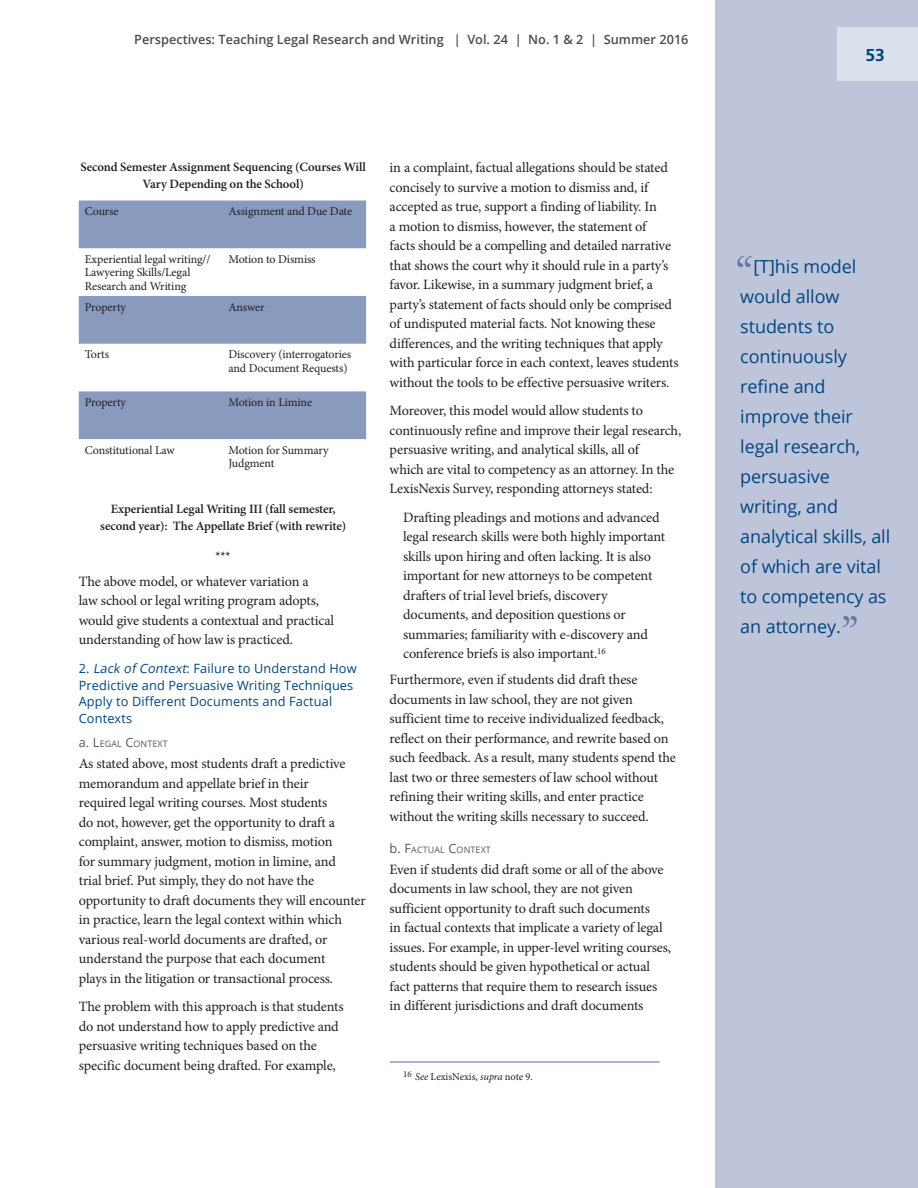
<style>
.page{position:relative;width:918px;height:1188px;background:#fff}
.page>*{position:absolute;margin:0;border:0;box-sizing:border-box;transform-origin:0 0}
._06_pull_quote_copy{font:42px "EB Garamond SC";color:#5f77a5}
._06_pull_quote_copy-2{font:18px/30px "Open Sans";letter-spacing:-.005em;color:#01457f}
.t1{font:700 18px "Carto Gothic Std";color:#01457f}
._03_article_body_p6{font:14.25px/19.5px "Minion Pro";letter-spacing:-.015em;color:#231f20}
._03_article_body_ind{font:14.25px/19.5px "Minion Pro";color:#231f20}
.body_center{font:600 12.75px/16.5px "Minion Pro";letter-spacing:-.01em;color:#231f20;text-align:center}
._03_article_sub_3{font:12.75px/16.5px "Open Sans";letter-spacing:.01em;color:#01457f}
.t2{font:600 12.75px "Open Sans";color:#4b4c4d}
.table_body{font:12px/13.5px "Minion Pro";letter-spacing:-.01em;color:#231f20}
._05_footnote_next{font:10.5px "Minion Pro";letter-spacing:-.005em;color:#231f20}
._03_article_sub_4{font:8.85px "Open Sans";letter-spacing:.015em;color:#57585a}
.s1{font-style:italic}
.s2{font-size:12.75px}
</style>
<div class="page">
<div style="left:716px;top:0;width:202px;height:1188px;background:#bec5db"></div>
<div style="left:837px;top:27px;width:81px;height:54px;background:#dbe1ec"></div>
<svg style="left:79px;top:201px;width:287px;height:238px;fill:#899abf"></svg>
<hr style="left:390px;top:1061px;width:270px;height:2px;background:#899abf">
<p class="t2" style="left:134px;top:31px;width:556px">Perspectives: Teaching Legal Research and Writing | Vol. 24 | No. 1 &amp; 2 | Summer 2016</p>
<p class="body_center" style="left:80px;top:159px;width:287px">Second Semester Assignment Sequencing (Courses Will<br>Vary Depending on the School)</p>
<p class="table_body" style="left:85px;top:205px;width:35px">Course</p>
<p class="table_body" style="left:228px;top:205px;width:125px">Assignment and Due Date</p>
<p class="table_body" style="left:85px;top:252px;width:127px">Experiential legal writing//<br>Lawyering Skills/Legal<br>Research and Writing</p>
<p class="table_body" style="left:228px;top:252px;width:89px">Motion to Dismiss</p>
<p class="table_body" style="left:85px;top:300px;width:43px">Property</p>
<p class="table_body" style="left:228px;top:300px;width:38px">Answer</p>
<p class="table_body" style="left:85px;top:348px;width:26px">Torts</p>
<p class="table_body" style="left:228px;top:348px;width:124px">Discovery (interrogatories and Document Requests)</p>
<p class="table_body" style="left:85px;top:396px;width:43px">Property</p>
<p class="table_body" style="left:228px;top:396px;width:85px">Motion in Limine</p>
<p class="table_body" style="left:85px;top:443px;width:92px">Constitutional Law</p>
<p class="table_body" style="left:228px;top:443px;width:102px">Motion for Summary<br>Judgment</p>
<p class="body_center" style="left:100px;top:501px;width:247px">Experiential Legal Writing III (fall semester, second year): The Appellate Brief (with rewrite)</p>
<p class="body_center" style="left:216px;top:547px;width:17px">***</p>
<p class="_03_article_body_p6" style="left:79px;top:572px;width:257px">The above model, or whatever variation a<br>law school or legal writing program adopts, would give students a contextual and practical understanding of how law is practiced.</p>
<p class="_03_article_sub_3" style="left:79px;top:660px;width:279px">2. <span class="s1">Lack of Context</span>: Failure to Understand How Predictive and Persuasive Writing Techniques Apply to Different Documents and Factual Contexts</p>
<p class="_03_article_sub_4" style="left:79px;top:738px;width:91px"><span class="s2">a.</span> <span class="s2">L</span>EGAL <span class="s2">C</span>ONTEXT</p>
<p class="_03_article_body_p6" style="left:79px;top:754px;width:288px">As stated above, most students draft a predictive memorandum and appellate brief in their<br>required legal writing courses. Most students<br>do not, however, get the opportunity to draft a complaint, answer, motion to dismiss, motion<br>for summary judgment, motion in limine, and<br>trial brief. Put simply, they do not have the opportunity to draft documents they will encounter in practice, learn the legal context within which various real-world documents are drafted, or understand the purpose that each document<br>plays in the litigation or transactional process.</p>
<p class="_03_article_body_p6" style="left:79px;top:997px;width:266px">The problem with this approach is that students do not understand how to apply predictive and persuasive writing techniques based on the specific document being drafted. For example,</p>
<p class="_03_article_body_p6" style="left:390px;top:158px;width:291px">in a complaint, factual allegations should be stated concisely to survive a motion to dismiss and, if accepted as true, support a finding of liability. In<br>a motion to dismiss, however, the statement of<br>facts should be a compelling and detailed narrative that shows the court why it should rule in a party’s favor. Likewise, in a summary judgment brief, a party’s statement of facts should only be comprised of undisputed material facts. Not knowing these differences, and the writing techniques that apply with particular force in each context, leaves students without the tools to be effective persuasive writers.</p>
<p class="_03_article_body_p6" style="left:390px;top:401px;width:293px">Moreover, this model would allow students to continuously refine and improve their legal research, persuasive writing, and analytical skills, all of<br>which are vital to competency as an attorney. In the LexisNexis Survey, responding attorneys stated:</p>
<p class="_03_article_body_ind" style="left:403px;top:508px;width:264px">Drafting pleadings and motions and advanced legal research skills were both highly important skills upon hiring and often lacking. It is also important for new attorneys to be competent drafters of trial level briefs, discovery documents, and deposition questions or summaries; familiarity with e-discovery and conference briefs is also important.<sup>16</sup></p>
<p class="_03_article_body_p6" style="left:390px;top:670px;width:288px">Furthermore, even if students did draft these documents in law school, they are not given sufficient time to receive individualized feedback, reflect on their performance, and rewrite based on such feedback. As a result, many students spend the last two or three semesters of law school without refining their writing skills, and enter practice without the writing skills necessary to succeed.</p>
<p class="_03_article_sub_4" style="left:390px;top:844px;width:103px"><span class="s2">b.</span> <span class="s2">F</span>ACTUAL <span class="s2">C</span>ONTEXT</p>
<p class="_03_article_body_p6" style="left:390px;top:860px;width:283px">Even if students did draft some or all of the above documents in law school, they are not given sufficient opportunity to draft such documents<br>in factual contexts that implicate a variety of legal issues. For example, in upper-level writing courses, students should be given hypothetical or actual fact patterns that require them to research issues in different jurisdictions and draft documents</p>
<p class="_05_footnote_next" style="left:403px;top:1070px;width:131px"><sup>16</sup> <span class="s1">See</span> LexisNexis, <span class="s1">supra</span> note 9.</p>
<p class="t1" style="left:866px;top:44px;width:21px">53</p>
<p class="_06_pull_quote_copy" style="left:736px;top:241px;width:19px">“</p>
<p class="_06_pull_quote_copy-2" style="left:740px;top:251px;width:152px;text-indent:13px">[T]his model would allow students to continuously refine and improve their legal research, persuasive writing, and analytical skills, all of which are vital to competency as an attorney.</p>
<p class="_06_pull_quote_copy" style="left:841px;top:601px;width:19px">”</p>
</div>
